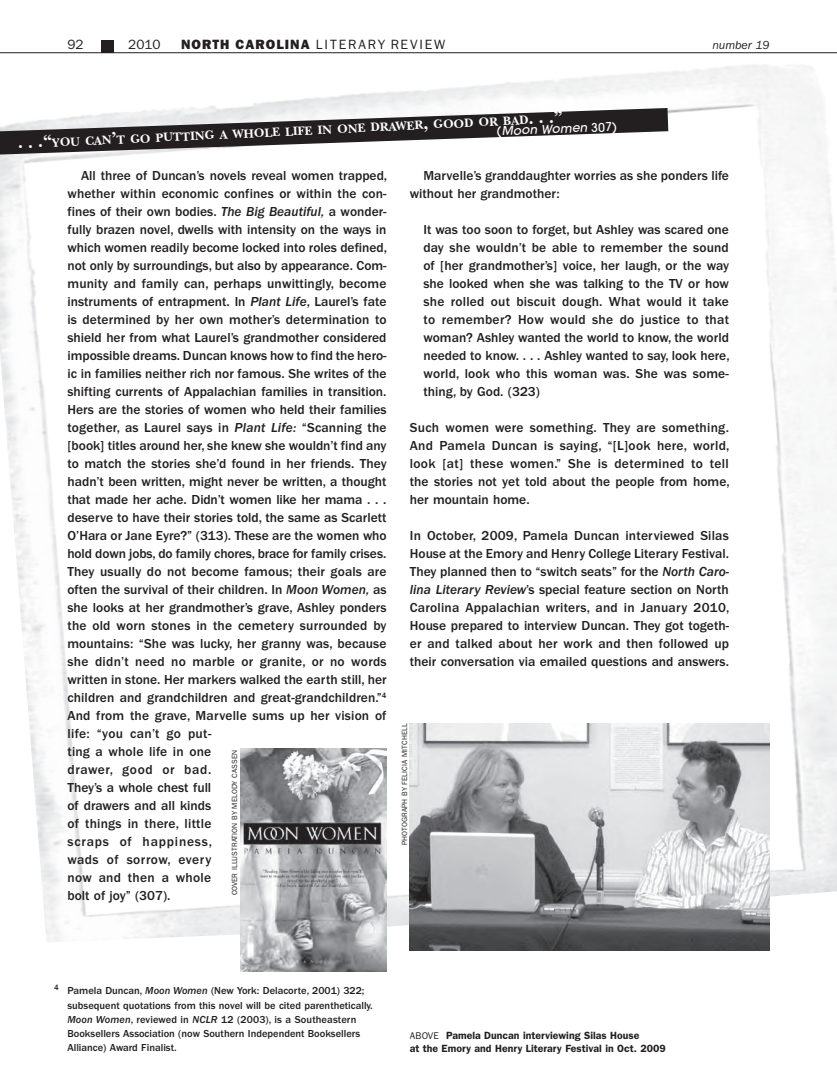
<style>
.page{position:relative;width:837px;height:1080px;background:#fff}
.page>*{position:absolute;margin:0;border:0;box-sizing:border-box;transform-origin:0 0}
.t1{font:500 13.5px/18px "Franklin Gothic";color:#231f20;text-align:justify}
.t2{font:13.5px "Franklin Gothic";letter-spacing:.14em;color:#231f20}
.t3{font:700 12.6px "New Baskerville";color:#fff}
.t4{font:italic 500 12px "Avant Garde";color:#fff}
.t5{font:italic 12px "Franklin Gothic";color:#231f20}
.t6{font:500 10.5px/14.2px "Franklin Gothic";color:#231f20}
.t7{font:600 10.5px/12.8px "Franklin Gothic";color:#231f20}
.t8{font:9.75px "Franklin Gothic";color:#231f20}
.t9{font:7.5px "Franklin Gothic";letter-spacing:.01em;color:#231f20}
.s1{font-weight:800}
.s2{font-size:17.85px}
.s3{font-style:normal}
.s4{font-style:italic}
</style>
<div class="page">
<hr style="left:0;top:52px;width:837px;height:1px;background:#231f20">
<div style="left:101px;top:40px;width:13px;height:13px;background:#231f20"></div>
<img style="left:0;top:65px;width:837px;height:878px">
<img style="left:240px;top:749px;width:146px;height:223px">
<svg style="left:0;top:108px;width:668px;height:47px"></svg>
<img style="left:410px;top:723px;width:360px;height:228px">
<p class="t2" style="left:67px;top:37px;width:18px">92</p>
<p class="t2" style="left:128px;top:37px;width:34px">2010</p>
<p class="t2" style="left:181px;top:37px;width:266px"><span class="s1">NORTH CAROLINA</span> LITERARY REVIEW</p>
<p class="t5" style="left:713px;top:38px;width:58px">number 19</p>
<p class="t3" style="left:18px;top:138px;width:547px;rotate:-3deg"><span class="s2">. . .“</span>you can<span class="s2">’</span>t go putting a whole life in one drawer<span class="s2">,</span> good or bad<span class="s2">. . .”</span></p>
<p class="t4" style="left:496px;top:123px;width:122px;rotate:-2deg"><span class="s3">(</span>Moon Women <span class="s3">307)</span></p>
<p class="t1" style="left:67px;top:167px;width:321px;text-align:left;text-indent:14px">All three of Duncan’s novels reveal women trapped, whether within economic confines or within the con&shy;fines of their own bodies. <span class="s4">The Big Beautiful,</span> a wonder&shy;fully brazen novel, dwells with intensity on the ways in which women readily become locked into roles defined, not only by surroundings, but also by appearance. Com&shy;munity and family can, perhaps unwittingly, become instruments of entrapment. In <span class="s4">Plant Life</span>, Laurel’s fate is determined by her own mother’s determination to shield her from what Laurel’s grandmother considered impossible dreams. Duncan knows how to find the hero&shy;ic in families neither rich nor famous. She writes of the shifting currents of Appalachian families in transition.<br>Hers are the stories of women who held their families together, as Laurel says in <span class="s4">Plant Life:</span> “Scanning the [book] titles around her, she knew she wouldn’t find any to match the stories she’d found in her friends. They hadn’t been written, might never be written, a thought that made her ache. Didn’t women like her mama . . . deserve to have their stories told, the same as Scarlett O’Hara or Jane Eyre?” (313). These are the women who hold down jobs, do family chores, brace for family crises.<br>They usually do not become famous; their goals are often the survival of their children. In <span class="s4">Moon Women,</span> as she looks at her grandmother’s grave, Ashley ponders the old worn stones in the cemetery surrounded by mountains: “She was lucky, her granny was, because she didn’t need no marble or granite, or no words written in stone. Her markers walked the earth still, her children and grandchildren and great-grandchildren.”<sup>4<br></sup>And from the grave, Marvelle sums up her vision of life: “you can’t go put-<br>ting a whole life in one<br>drawer, good or bad.<br>They’s a whole chest full<br>of drawers and all kinds<br>of things in there, little<br>scraps of happiness,<br>wads of sorrow, every<br>now and then a whole<br>bolt of joy” (307).</p>
<p class="t1" style="left:410px;top:167px;width:321px;text-indent:14px">Marvelle’s granddaughter worries as she ponders life without her grandmother:</p>
<p class="t1" style="left:423px;top:221px;width:308px">It was too soon to forget, but Ashley was scared one day she wouldn’t be able to remember the sound of [her grandmother’s] voice, her laugh, or the way she looked when she was talking to the TV or how she rolled out biscuit dough. What would it take to remember? How would she do justice to that woman? Ashley wanted the world to know, the world needed to know. . . . Ashley wanted to say, look here, world, look who this woman was. She was some&shy;thing, by God. (323)</p>
<p class="t1" style="left:410px;top:419px;width:321px">Such women were something. They are something.<br>And Pamela Duncan is saying, “[L]ook here, world, look [at] these women.” She is determined to tell the stories not yet told about the people from home, her mountain home.</p>
<p class="t1" style="left:410px;top:527px;width:321px">In October, 2009, Pamela Duncan interviewed Silas House at the Emory and Henry College Literary Festival.<br>They planned then to “switch seats” for the <span class="s4">North Caro&shy;lina Literary Review</span>’s special feature section on North Carolina Appalachian writers, and in January 2010, House prepared to interview Duncan. They got togeth&shy;er and talked about her work and then followed up their conversation via emailed questions and answers.</p>
<p class="t9" style="left:400px;top:845px;width:122px;rotate:-90deg">PHOTOGRAPH BY FELICIA MITCHELL</p>
<p class="t9" style="left:230px;top:895px;width:146px;rotate:-90deg">COVER ILLUSTRATION BY MELODY CASSEN</p>
<p class="t6" style="left:68px;top:984px;width:307px;text-indent:-14px"><sup>4</sup> Pamela Duncan, <span class="s4">Moon Women</span> (New York: Delacorte, 2001) 322; subsequent quotations from this novel will be cited parenthetically.<br><span class="s4">Moon Women</span>, reviewed in <span class="s4">NCLR</span> 12 (2003), is a Southeastern Booksellers Association (now Southern Independent Booksellers Alliance) Award Finalist.</p>
<p class="t7" style="left:410px;top:1029px;width:257px;text-indent:37px">Pamela Duncan interviewing Silas House<br>at the Emory and Henry Literary Festival in Oct. 2009</p>
<p class="t8" style="left:410px;top:1030px;width:7px">ABOVE</p>
</div>
